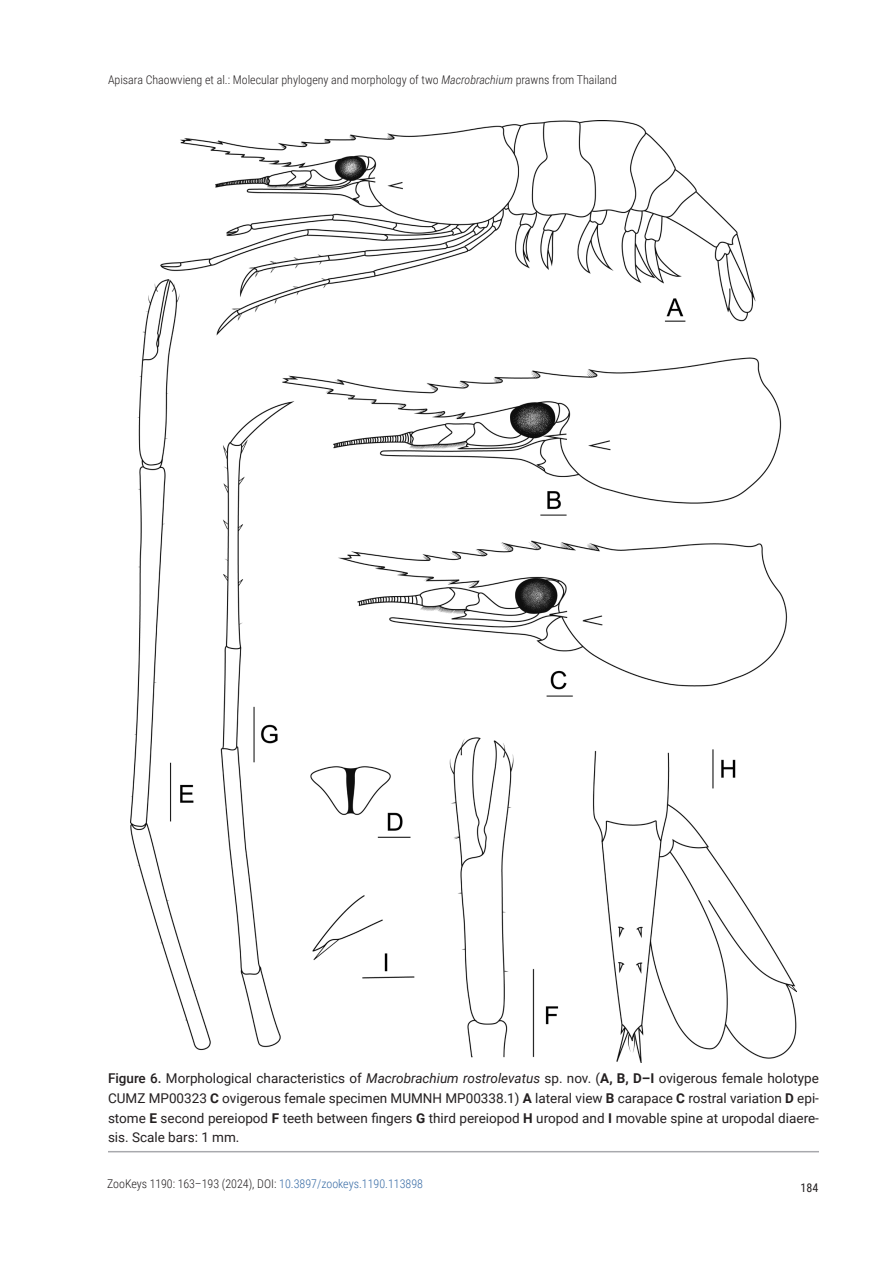
<style>
.page{position:relative;width:893px;height:1263px;background:#fff}
.page>*{position:absolute;margin:0;border:0;box-sizing:border-box;transform-origin:0 0}
.FIG_-_Caption{font:13.5px/19.8px "Roboto";color:#231f20;text-align:justify}
.t1{font:300 12px "Roboto Condensed";color:#231f20}
.t2{font:12px "Roboto Condensed";color:#231f20}
.s1{font-style:italic}
.s2{font-weight:500}
.s3{font-weight:700}
.s4{color:#376ba5}
</style>
<div class="page">
<hr style="left:108px;top:1151px;width:711px;height:1px;background:#a8a9ad">
<img style="left:131px;top:121px;width:665px;height:941px">
<p class="t1" style="left:108px;top:71px;width:510px">Apisara Chaowvieng et al.: Molecular phylogeny and morphology of two <span class="s1">Macrobrachium</span> prawns from Thailand</p>
<p class="FIG_-_Caption" style="left:108px;top:1068px;width:712px"><span class="s2">Figure 6.</span> Morphological characteristics of <span class="s1">Macrobrachium rostrolevatus</span> sp. nov. (<span class="s3">A, B, D–I</span> ovigerous female holotype CUMZ MP00323 <span class="s3">C</span> ovigerous female specimen MUMNH MP00338.1) <span class="s3">A</span> lateral view <span class="s3">B</span> carapace <span class="s3">C</span> rostral variation <span class="s3">D</span> epi&shy;stome <span class="s3">E</span> second pereiopod <span class="s3">F</span> teeth between fingers <span class="s3">G</span> third pereiopod <span class="s3">H</span> uropod and <span class="s3">I</span> movable spine at uropodal diaere&shy;sis. Scale bars: 1 mm.</p>
<p class="t1" style="left:107px;top:1175px;width:318px">ZooKeys 1190: 163–193 (2024), DOI: <span class="s4">10.3897/zookeys.1190.113898</span></p>
<p class="t2" style="left:801px;top:1179px;width:19px">184</p>
</div>
